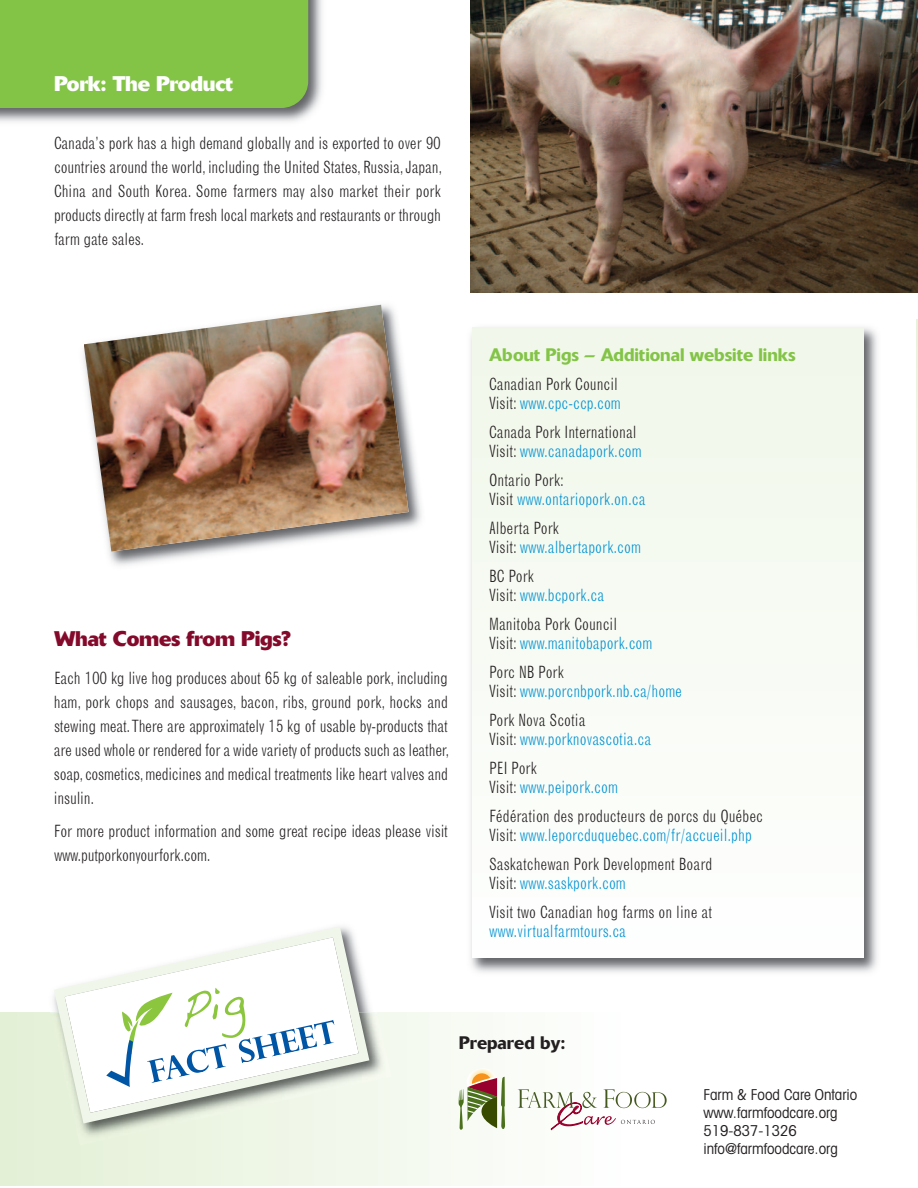
<style>
.page{position:relative;width:918px;height:1188px;background:#fff}
.page>*{position:absolute;margin:0;border:0;box-sizing:border-box;transform-origin:0 0}
.t1{font:700 21px "Delta";letter-spacing:-.01em;color:#840a2b}
.t2{font:700 21px "Delta";letter-spacing:-.01em;color:#fff}
.t3{font:500 18px "Delta";color:#83c447}
.t4{font:500 18px "Delta";color:#231f20}
.t5{font:300 condensed 16.5px/24px "Grotesque";color:#231f20}
.t6{font:300 condensed 16.5px/19.5px "Grotesque";color:#0092d2}
.t7{font:condensed 15px/18px "Avant Garde";color:#231f20}
.s1{color:#0092d2}
.s2{color:#231f20}
</style>
<div class="page">
<div style="left:0;top:1012px;width:621px;height:174px;background:linear-gradient(to right,#e3f0d5,#fefefe)"></div>
<svg style="left:916px;top:319px;width:2px;height:255px"></svg>
<img style="left:0;top:0;width:322px;height:122px">
<div style="left:0;top:0;width:308px;height:108px;background:#83c447"></div>
<img style="left:470px;top:327px;width:407px;height:646px">
<div style="left:472px;top:328px;width:392px;height:629px;background:#f7fbf4"></div>
<svg style="left:518px;top:1089px;width:149px;height:42px"></svg>
<svg style="left:459px;top:1068px;width:46px;height:62px"></svg>
<img style="left:50px;top:1012px;width:342px;height:134px">
<svg style="left:49px;top:926px;width:326px;height:203px"></svg>
<img style="left:471px;top:0;width:447px;height:293px">
<img style="left:83px;top:304px;width:339px;height:262px">
<img style="left:84px;top:305px;width:325px;height:247px">
<svg style="left:106px;top:987px;width:229px;height:100px"></svg>
<p class="t2" style="left:54px;top:76px;width:181px">Pork: The Product</p>
<p class="t5" style="left:54px;top:132px;width:390px;text-align:justify">Canada’s pork has a high demand globally and is exported to over 90 countries around the world, including the United States, Russia,Japan, China and South Korea. Some farmers may also market their pork products directly at farm fresh local markets and restaurants or through farm gate sales.</p>
<p class="t1" style="left:54px;top:632px;width:238px">What Comes from Pigs?</p>
<p class="t5" style="left:54px;top:667px;width:397px;text-align:justify">Each 100 kg live hog produces about 65 kg of saleable pork, including ham, pork chops and sausages, bacon, ribs, ground pork, hocks and stewing meat.There are approximately 15 kg of usable by-products that are used whole or rendered for a wide variety of products such as leather, soap, cosmetics,medicines and medical treatments like heart valves and insulin.</p>
<p class="t5" style="left:54px;top:820px;width:395px">For more product information and some great recipe ideas please visit www.putporkonyourfork.com.</p>
<p class="t3" style="left:489px;top:348px;width:308px">About Pigs – Additional website links</p>
<p class="t5" style="left:489px;top:375px;width:133px;line-height:19.5px">Canadian Pork Council<br>Visit: <span class="s1">www.cpc-ccp.com</span></p>
<p class="t5" style="left:489px;top:423px;width:154px;line-height:19.5px">Canada Pork International<br>Visit: <span class="s1">www.canadapork.com</span></p>
<p class="t6" style="left:489px;top:471px;width:158px"><span class="s2">Ontario Pork:<br>Visit</span> www.ontariopork.on.ca</p>
<p class="t6" style="left:489px;top:519px;width:153px"><span class="s2">Alberta Pork<br>Visit:</span> www.albertapork.com</p>
<p class="t6" style="left:489px;top:567px;width:117px"><span class="s2">BC Pork<br>Visit:</span> www.bcpork.ca</p>
<p class="t5" style="left:489px;top:615px;width:165px;line-height:19.5px">Manitoba Pork Council<br>Visit: <span class="s1">www.manitobapork.com</span></p>
<p class="t6" style="left:489px;top:663px;width:195px"><span class="s2">Porc NB Pork<br>Visit:</span> www.porcnbpork.nb.ca/home</p>
<p class="t6" style="left:489px;top:711px;width:164px"><span class="s2">Pork Nova Scotia<br>Visit:</span> www.porknovascotia.ca</p>
<p class="t6" style="left:489px;top:759px;width:130px"><span class="s2">PEI Pork<br>Visit:</span> www.peipork.com</p>
<p class="t5" style="left:489px;top:807px;width:276px;line-height:19.5px">Fédération des producteurs de porcs du Québec<br>Visit: <span class="s1">www.leporcduquebec.com/fr/accueil.php</span></p>
<p class="t5" style="left:489px;top:855px;width:225px;line-height:19.5px">Saskatchewan Pork Development Board<br>Visit: <span class="s1">www.saskpork.com</span></p>
<p class="t5" style="left:489px;top:901px;width:225px">Visit two Canadian hog farms on line at</p>
<p class="t6" style="left:489px;top:922px;width:139px">www.virtualfarmtours.ca</p>
<p class="t4" style="left:459px;top:1037px;width:108px">Prepared by:</p>
<p class="t7" style="left:703px;top:1087px;width:156px">Farm &amp; Food Care Ontario www.farmfoodcare.org<br>519-837-1326 info@farmfoodcare.org</p>
</div>
